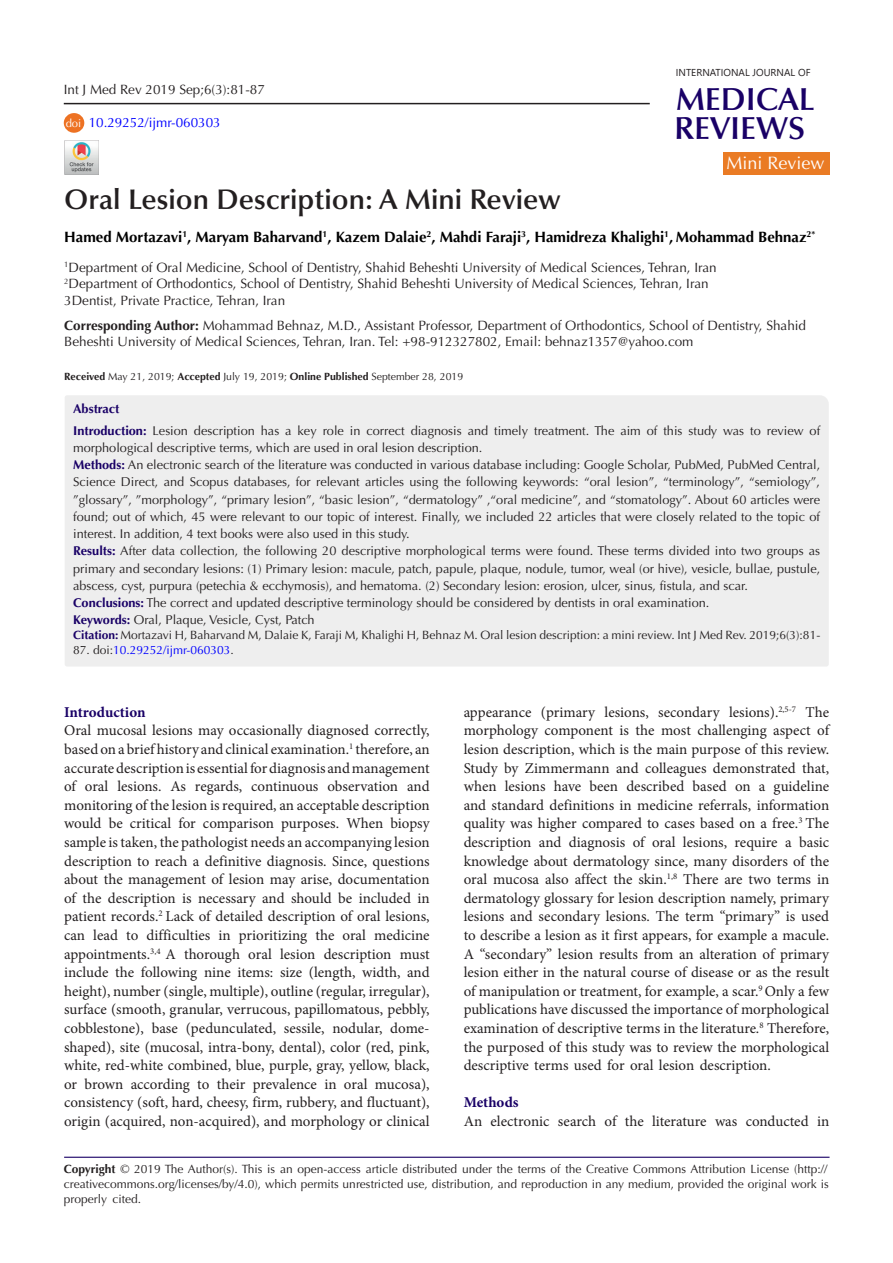
<style>
.page{position:relative;width:893px;height:1263px;background:#fff}
.page>*{position:absolute;margin:0;border:0;box-sizing:border-box;transform-origin:0 0}
.t1{font:600 31.95px "Optima LT Std";color:#190066}
.t2{font:600 28.5px "Optima LT Std";color:#231f20}
.t3{font:18px "Optima LT Std";color:#fff}
.t4{font:15px/18.6px "Minion Pro";color:#231f20;text-align:justify}
.t5{font:700 15px "Optima LT Std";color:#000}
.t6{font:700 15px "Minion Pro";color:#190066}
.t7{font:13.5px/16.5px "Optima LT Std";color:#231f20}
.t8{font:13.5px "Optima LT Std";color:#00f}
.Default{font:12.75px/17.2px "Optima LT Std";color:#231f20;text-align:justify}
.Default-2{font:700 12.75px "Optima LT Std";color:#190066}
.Default-3{font:12px/15px "Optima LT Std";color:#231f20;text-align:justify}
.Default-4{font:12px "Optima LT Std";color:#00f}
.t9{font:11.25px "Optima LT Std";color:#fff}
.t10{font:10.5px "Optima LT Std";color:#231f20}
.t11{font:10.05px "Segoe UI";color:#231f20}
.s1{font-weight:700}
.s2{font-weight:700;color:#190066}
.s3{color:#231f20}
</style>
<div class="page">
<hr style="left:64px;top:1157px;width:765px;height:1px;background:#190066">
<div style="left:65px;top:395px;width:764px;height:271px;background:#eee"></div>
<div style="left:723px;top:152px;width:106px;height:23px;background:#ea7b24"></div>
<div style="left:64px;top:113px;width:20px;height:20px;background:#ed7223;border-radius:50%"></div>
<hr style="left:64px;top:103px;width:586px;height:1px;background:#231f20">
<img style="left:64px;top:140px;width:35px;height:35px">
<p class="t7" style="left:64px;top:82px;width:203px">Int J Med Rev 2019 Sep;6(3):81-87</p>
<p class="t9" style="left:66px;top:116px;width:17px">doi</p>
<p class="t8" style="left:89px;top:114px;width:134px">10.29252/ijmr-060303</p>
<p class="t11" style="left:676px;top:63px;width:136px">INTERNATIONAL JOURNAL OF</p>
<p class="t1" style="left:676px;top:81px;width:140px">MEDICAL</p>
<p class="t1" style="left:674px;top:110px;width:133px">REVIEWS</p>
<p class="t3" style="left:727px;top:152px;width:100px">Mini Review</p>
<p class="t2" style="left:64px;top:183px;width:498px">Oral Lesion Description: A Mini Review</p>
<p class="t5" style="left:64px;top:228px;width:753px">Hamed Mortazavi<sup>1</sup>, Maryam Baharvand<sup>1</sup>, Kazem Dalaie<sup>2</sup>, Mahdi Faraji<sup>3</sup>, Hamidreza Khalighi<sup>1</sup>, Mohammad Behnaz<sup>2*</sup></p>
<p class="t7" style="left:64px;top:259px;width:654px"><sup>1</sup>Department of Oral Medicine, School of Dentistry, Shahid Beheshti University of Medical Sciences, Tehran, Iran</p>
<p class="t7" style="left:64px;top:275px;width:646px"><sup>2</sup>Department of Orthodontics, School of Dentistry, Shahid Beheshti University of Medical Sciences, Tehran, Iran</p>
<p class="t7" style="left:64px;top:292px;width:222px">3Dentist, Private Practice, Tehran, Iran</p>
<p class="t7" style="left:64px;top:317px;width:743px"><span class="s1">Corresponding Author:</span> Mohammad Behnaz, M.D., Assistant Professor, Department of Orthodontics, School of Dentistry, Shahid<br>Beheshti University of Medical Sciences, Tehran, Iran. Tel: +98-912327802, Email: behnaz1357@yahoo.com</p>
<p class="t10" style="left:64px;top:371px;width:400px"><span class="s1">Received</span> May 21, 2019; <span class="s1">Accepted</span> July 19, 2019; <span class="s1">Online Published</span> September 28, 2019</p>
<p class="Default-2" style="left:73px;top:401px;width:48px">Abstract</p>
<p class="Default" style="left:73px;top:422px;width:749px"><span class="s2">Introduction:</span> Lesion description has a key role in correct diagnosis and timely treatment. The aim of this study was to review of morphological descriptive terms, which are used in oral lesion description.</p>
<p class="Default" style="left:73px;top:456px;width:749px"><span class="s2">Methods:</span> An electronic search of the literature was conducted in various database including: Google Scholar, PubMed, PubMed Central, Science Direct, and Scopus databases, for relevant articles using the following keywords: “oral lesion”, “terminology”, “semiology”, ”glossary”, ”morphology”, “primary lesion”, “basic lesion”, “dermatology” ,“oral medicine”, and “stomatology”. About 60 articles were found; out of which, 45 were relevant to our topic of interest. Finally, we included 22 articles that were closely related to the topic of interest. In addition, 4 text books were also used in this study.</p>
<p class="Default" style="left:73px;top:543px;width:749px"><span class="s2">Results:</span> After data collection, the following 20 descriptive morphological terms were found. These terms divided into two groups as primary and secondary lesions: (1) Primary lesion: macule, patch, papule, plaque, nodule, tumor, weal (or hive), vesicle, bullae, pustule, abscess, cyst, purpura (petechia &amp; ecchymosis), and hematoma. (2) Secondary lesion: erosion, ulcer, sinus, fistula, and scar.</p>
<p class="Default" style="left:73px;top:594px;width:638px"><span class="s2">Conclusions:</span> The correct and updated descriptive terminology should be considered by dentists in oral examination.</p>
<p class="Default" style="left:73px;top:612px;width:243px"><span class="s2">Keywords:</span> Oral, Plaque, Vesicle, Cyst, Patch</p>
<p class="Default-3" style="left:73px;top:628px;width:749px"><span class="s2">Citation:</span> Mortazavi H, Baharvand M, Dalaie K, Faraji M, Khalighi H, Behnaz M. Oral lesion description: a mini review. Int J Med Rev. 2019;6(3):81-</p>
<p class="Default-4" style="left:73px;top:643px;width:162px"><span class="s3">87. doi:</span>10.29252/ijmr-060303<span class="s3">.</span></p>
<p class="t6" style="left:64px;top:701px;width:83px">Introduction</p>
<p class="t4" style="left:64px;top:721px;width:367px">Oral mucosal lesions may occasionally diagnosed correctly, based on a brief history and clinical examination.<sup>1</sup> therefore, an accurate description is essential for diagnosis and management of oral lesions. As regards, continuous observation and monitoring of the lesion is required, an acceptable description would be critical for comparison purposes. When biopsy sample is taken, the pathologist needs an accompanying lesion description to reach a definitive diagnosis. Since, questions about the management of lesion may arise, documentation of the description is necessary and should be included in patient records.<sup>2</sup> Lack of detailed description of oral lesions, can lead to difficulties in prioritizing the oral medicine appointments.<sup>3,4</sup> A thorough oral lesion description must include the following nine items: size (length, width, and height), number (single, multiple), outline (regular, irregular), surface (smooth, granular, verrucous, papillomatous, pebbly, cobblestone), base (pedunculated, sessile, nodular, dome&shy;shaped), site (mucosal, intra-bony, dental), color (red, pink, white, red-white combined, blue, purple, gray, yellow, black, or brown according to their prevalence in oral mucosa), consistency (soft, hard, cheesy, firm, rubbery, and fluctuant), origin (acquired, non-acquired), and morphology or clinical</p>
<p class="t4" style="left:464px;top:703px;width:367px">appearance (primary lesions, secondary lesions).<sup>2,5-7</sup> The morphology component is the most challenging aspect of lesion description, which is the main purpose of this review.<br>Study by Zimmermann and colleagues demonstrated that, when lesions have been described based on a guideline and standard definitions in medicine referrals, information quality was higher compared to cases based on a free.<sup>3</sup> The description and diagnosis of oral lesions, require a basic knowledge about dermatology since, many disorders of the oral mucosa also affect the skin.<sup>1,8</sup> There are two terms in dermatology glossary for lesion description namely, primary lesions and secondary lesions. The term “primary” is used to describe a lesion as it first appears, for example a macule.<br>A “secondary” lesion results from an alteration of primary lesion either in the natural course of disease or as the result of manipulation or treatment, for example, a scar.<sup>9</sup> Only a few publications have discussed the importance of morphological examination of descriptive terms in the literature.<sup>8</sup> Therefore, the purposed of this study was to review the morphological descriptive terms used for oral lesion description.</p>
<p class="t6" style="left:464px;top:1092px;width:56px">Methods</p>
<p class="t4" style="left:464px;top:1112px;width:367px">An electronic search of the literature was conducted in</p>
<p class="Default-3" style="left:64px;top:1162px;width:766px"><span class="s1">Copyright</span> © 2019 The Author(s). This is an open-access article distributed under the terms of the Creative Commons Attribution License (http:// creativecommons.org/licenses/by/4.0), which permits unrestricted use, distribution, and reproduction in any medium, provided the original work is properly cited.</p>
</div>
